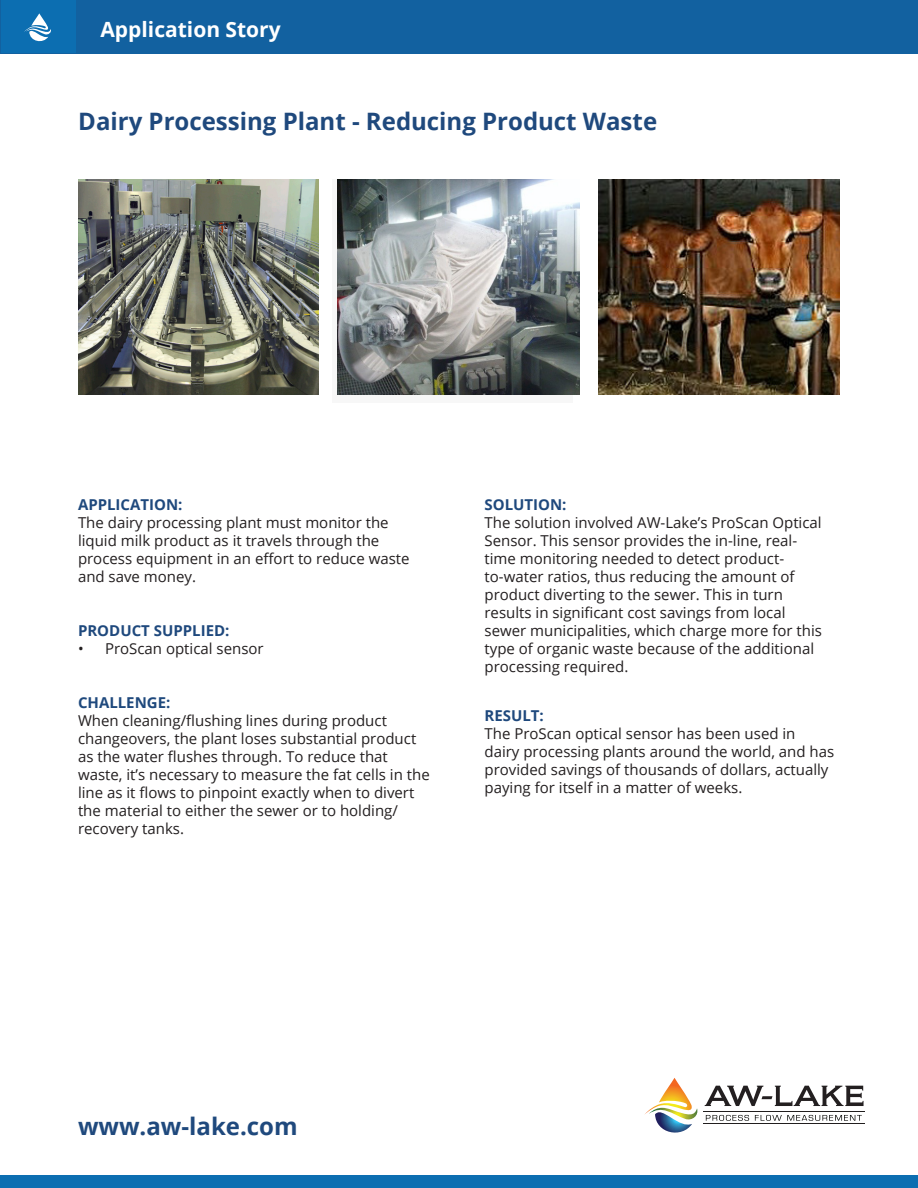
<style>
.page{position:relative;width:918px;height:1188px;background:#fff}
.page>*{position:absolute;margin:0;border:0;box-sizing:border-box;transform-origin:0 0}
.Headline{font:700 24px "Open Sans";color:#1f497d}
.t1{font:700 21px "Open Sans";color:#fff}
.Content{font:15px/18px "Open Sans";color:#231f20}
.Content-2{font:700 15px "Open Sans";color:#1f497d}
.Headline2{font:700 15px "Open Sans";color:#1f497d}
</style>
<div class="page">
<div style="left:0;top:0;width:918px;height:54px;background:#1261a0"></div>
<div style="left:2px;top:0;width:74px;height:52px;background:#0c6eb1"></div>
<svg style="left:24px;top:13px;width:27px;height:29px"></svg>
<div style="left:0;top:1175px;width:918px;height:13px;background:#0c6eb1"></div>
<div style="left:332px;top:179px;width:241px;height:224px;background:#f7f7f7"></div>
<img style="left:599px;top:179px;width:240px;height:216px">
<svg style="left:644px;top:1078px;width:54px;height:55px"></svg>
<svg style="left:705px;top:1086px;width:159px;height:20px"></svg>
<hr style="left:703px;top:1111px;width:162px;height:1px;background:#211e1e">
<hr style="left:703px;top:1123px;width:162px;height:1px;background:#211e1e">
<svg style="left:706px;top:1115px;width:43px;height:6px"></svg>
<svg style="left:755px;top:1115px;width:107px;height:6px"></svg>
<img style="left:78px;top:179px;width:241px;height:216px">
<img style="left:337px;top:179px;width:243px;height:216px">
<p class="t1" style="left:100px;top:14px;width:182px">Application Story</p>
<p class="Headline" style="left:78px;top:104px;width:580px">Dairy Processing Plant - Reducing Product Waste</p>
<p class="Headline2" style="left:78px;top:494px;width:106px">APPLICATION:</p>
<p class="Content" style="left:78px;top:513px;width:333px">The dairy processing plant must monitor the liquid milk product as it travels through the process equipment in an effort to reduce waste and save money.</p>
<p class="Content-2" style="left:78px;top:620px;width:153px">PRODUCT SUPPLIED:</p>
<p class="Content" style="left:78px;top:639px;width:187px">• ProScan optical sensor</p>
<p class="Content-2" style="left:78px;top:692px;width:94px">CHALLENGE:</p>
<p class="Content" style="left:78px;top:711px;width:353px">When cleaning/flushing lines during product changeovers, the plant loses substantial product as the water flushes through. To reduce that waste, it’s necessary to measure the fat cells in the line as it flows to pinpoint exactly when to divert the material to either the sewer or to holding/ recovery tanks.</p>
<p class="Content-2" style="left:485px;top:494px;width:84px">SOLUTION:</p>
<p class="Content" style="left:485px;top:513px;width:339px">The solution involved AW-Lake’s ProScan Optical Sensor. This sensor provides the in-line, real&shy;time monitoring needed to detect product&shy;to-water ratios, thus reducing the amount of product diverting to the sewer. This in turn results in significant cost savings from local sewer municipalities, which charge more for this type of organic waste because of the additional processing required.</p>
<p class="Headline2" style="left:485px;top:705px;width:61px">RESULT:</p>
<p class="Content" style="left:485px;top:724px;width:351px">The ProScan optical sensor has been used in<br>dairy processing plants around the world, and has provided savings of thousands of dollars, actually paying for itself in a matter of weeks.</p>
<p class="Headline" style="left:78px;top:1109px;width:221px">www.aw-lake.com</p>
</div>
